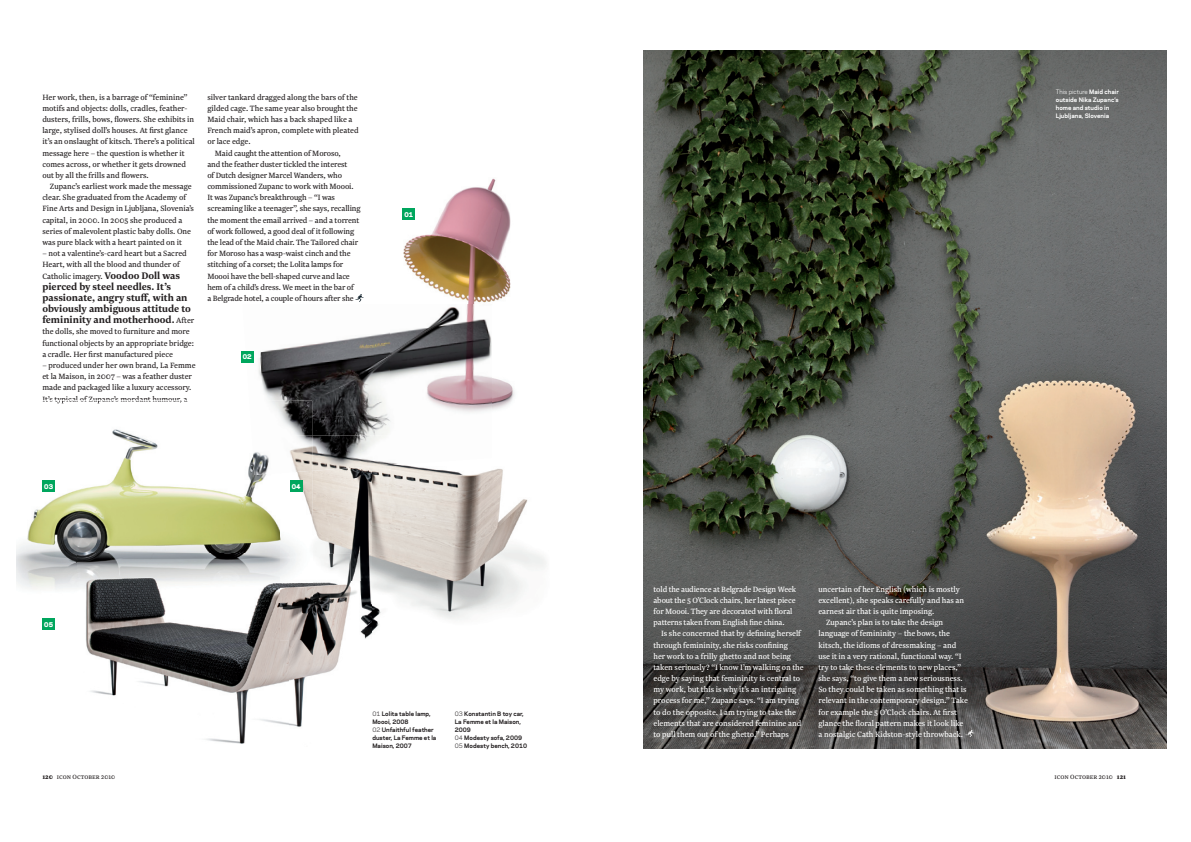
<style>
.page{position:relative;width:1191px;height:842px;background:#fff}
.page>*{position:absolute;margin:0;border:0;box-sizing:border-box;transform-origin:0 0}
.t1{font:700 11.2px/11.2px "Newzald";color:#231f20}
.t2{font:8.9px/11.2px "Newzald";color:#231f20}
.t3{font:8.9px/11.2px "Newzald";color:#fff}
.t4{font:7.2px "Newzald";color:#231f20}
.t5{font:800 6.3px "Galaxie Polaris";color:#fff}
.t6{font:700 5.8px/8.1px "Galaxie Polaris";color:#231f20}
.t7{font:700 5.8px/8.1px "Galaxie Polaris";color:#fff}
.s1{font-weight:700;font-size:11.2px}
.s2{font-weight:400;font-size:8.9px}
.s3{font-weight:400}
.s4{font-weight:900}
</style>
<div class="page">
<img style="left:643px;top:51px;width:523px;height:697px">
<img style="left:402px;top:178px;width:113px;height:232px">
<img style="left:86px;top:602px;width:203px;height:142px">
<img style="left:289px;top:640px;width:53px;height:87px">
<img style="left:242px;top:332px;width:149px;height:80px">
<img style="left:312px;top:412px;width:79px;height:54px">
<img style="left:391px;top:304px;width:100px;height:109px">
<img style="left:371px;top:435px;width:175px;height:197px">
<img style="left:312px;top:466px;width:60px;height:115px">
<img style="left:351px;top:581px;width:21px;height:58px">
<img style="left:280px;top:554px;width:71px;height:86px">
<img style="left:16px;top:401px;width:264px;height:172px">
<img style="left:43px;top:401px;width:63px;height:2px">
<img style="left:106px;top:401px;width:81px;height:2px">
<img style="left:77px;top:554px;width:203px;height:48px">
<img style="left:249px;top:401px;width:63px;height:74px">
<img style="left:280px;top:473px;width:32px;height:129px">
<img style="left:280px;top:435px;width:32px;height:38px">
<div style="left:42px;top:481px;width:13px;height:11px;background:#00a65d"></div>
<div style="left:290px;top:481px;width:12px;height:11px;background:#00a65d"></div>
<div style="left:241px;top:351px;width:13px;height:11px;background:#00a65d"></div>
<div style="left:402px;top:209px;width:13px;height:11px;background:#00a65d"></div>
<div style="left:42px;top:619px;width:13px;height:11px;background:#00a65d"></div>
<svg style="left:355px;top:294px;width:9px;height:7px"></svg>
<svg style="left:965px;top:730px;width:9px;height:7px"></svg>
<p class="t2" style="left:42px;top:91px;width:154px">Her work, then, is a barrage of “feminine” motifs and objects: dolls, cradles, feather&shy;dusters, frills, bows, flowers. She exhibits in large, stylised doll’s houses. At first glance it’s an onslaught of kitsch. There’s a political message here – the question is whether it comes across, or whether it gets drowned out by all the frills and flowers.</p>
<p class="t2" style="left:42px;top:181px;width:153px;text-indent:8px">Zupanc’s earliest work made the message clear. She graduated from the Academy of Fine Arts and Design in Ljubljana, Slovenia’s capital, in 2000. In 2005 she produced a series of malevolent plastic baby dolls. One was pure black with a heart painted on it</p>
<p class="t2" style="left:42px;top:248px;width:146px">– not a valentine’s-card heart but a Sacred<br>Heart, with all the blood and thunder of<br>Catholic imagery. <span class="s1">Voodoo Doll was</span></p>
<p class="t1" style="left:42px;top:280px;width:153px">pierced by steel needles. It’s passionate, angry stuff, with an obviously ambiguous attitude to femininity and motherhood. <span class="s2">After</span></p>
<p class="t2" style="left:42px;top:326px;width:153px">the dolls, she moved to furniture and more functional objects by an appropriate bridge: a cradle. Her first manufactured piece</p>
<p class="t2" style="left:42px;top:360px;width:155px">– produced under her own brand, La Femme et la Maison, in 2007 – was a feather duster made and packaged like a luxury accessory.<br>It’s typical of Zupanc’s mordant humour, a</p>
<p class="t2" style="left:207px;top:91px;width:152px">silver tankard dragged along the bars of the</p>
<p class="t2" style="left:207px;top:102px;width:152px">gilded cage. The same year also brought the</p>
<p class="t2" style="left:207px;top:114px;width:147px">Maid chair, which has a back shaped like a</p>
<p class="t2" style="left:207px;top:125px;width:153px">French maid’s apron, complete with pleated</p>
<p class="t2" style="left:207px;top:136px;width:45px">or lace edge.</p>
<p class="t2" style="left:215px;top:147px;width:127px">Maid caught the attention of Moroso,</p>
<p class="t2" style="left:207px;top:158px;width:141px">and the feather duster tickled the interest</p>
<p class="t2" style="left:207px;top:169px;width:136px">of Dutch designer Marcel Wanders, who</p>
<p class="t2" style="left:207px;top:181px;width:148px">commissioned Zupanc to work with Moooi.</p>
<p class="t2" style="left:207px;top:192px;width:129px">It was Zupanc’s breakthrough – “I was</p>
<p class="t2" style="left:207px;top:203px;width:155px">screaming like a teenager”, she says, recalling</p>
<p class="t2" style="left:207px;top:214px;width:153px">the moment the email arrived – and a torrent</p>
<p class="t2" style="left:207px;top:225px;width:148px">of work followed, a good deal of it following</p>
<p class="t2" style="left:207px;top:237px;width:152px">the lead of the Maid chair. The Tailored chair</p>
<p class="t2" style="left:207px;top:248px;width:145px">for Moroso has a wasp-waist cinch and the</p>
<p class="t2" style="left:207px;top:259px;width:137px">stitching of a corset; the Lolita lamps for</p>
<p class="t2" style="left:207px;top:270px;width:144px">Moooi have the bell-shaped curve and lace</p>
<p class="t2" style="left:207px;top:281px;width:148px">hem of a child’s dress. We meet in the bar of</p>
<p class="t2" style="left:207px;top:292px;width:148px">a Belgrade hotel, a couple of hours after she</p>
<p class="t5" style="left:243px;top:353px;width:10px">02</p>
<p class="t5" style="left:44px;top:482px;width:10px">03</p>
<p class="t5" style="left:292px;top:482px;width:10px">04</p>
<p class="t5" style="left:404px;top:210px;width:10px">01</p>
<p class="t5" style="left:44px;top:620px;width:10px">05</p>
<p class="t6" style="left:372px;top:709px;width:66px"><span class="s3">01</span> Lolita table lamp,<br>Moooi, 2008<br><span class="s3">02</span> Unfaithful feather duster, La Femme et la<br>Maison, 2007</p>
<p class="t6" style="left:455px;top:709px;width:74px"><span class="s3">03</span> Konstantin B toy car,<br>La Femme et la Maison,<br>2009<br><span class="s3">04</span> Modesty sofa, 2009<br><span class="s3">05</span> Modesty bench, 2010</p>
<p class="t7" style="left:1055px;top:87px;width:65px"><span class="s3">This picture</span> Maid chair outside Nika Zupanc’s home and studio in<br>Ljubljana, Slovenia</p>
<p class="t3" style="left:653px;top:583px;width:144px">told the audience at Belgrade Design Week about the 5 O’Clock chairs, her latest piece for Moooi. They are decorated with floral patterns taken from English fine china.</p>
<p class="t3" style="left:653px;top:628px;width:152px;text-indent:8px">Is she concerned that by defining herself through femininity, she risks confining<br>her work to a frilly ghetto and not being taken seriously? “I know I’m walking on the edge by saying that femininity is central to my work, but this is why it’s an intriguing process for me,” Zupanc says. “I am trying to do the opposite. I am trying to take the elements that are considered feminine and to pull them out of the ghetto.” Perhaps</p>
<p class="t3" style="left:818px;top:583px;width:143px">uncertain of her English (which is mostly</p>
<p class="t3" style="left:818px;top:594px;width:147px">excellent), she speaks carefully and has an</p>
<p class="t3" style="left:818px;top:605px;width:117px">earnest air that is quite imposing.</p>
<p class="t3" style="left:826px;top:617px;width:119px">Zupanc’s plan is to take the design</p>
<p class="t3" style="left:818px;top:628px;width:133px">language of femininity – the bows, the</p>
<p class="t3" style="left:818px;top:639px;width:139px">kitsch, the idioms of dressmaking – and</p>
<p class="t3" style="left:818px;top:650px;width:144px">use it in a very rational, functional way. “I</p>
<p class="t3" style="left:818px;top:661px;width:144px">try to take these elements to new places,”</p>
<p class="t3" style="left:818px;top:673px;width:146px">she says, “to give them a new seriousness.</p>
<p class="t3" style="left:818px;top:684px;width:150px">So they could be taken as something that is</p>
<p class="t3" style="left:818px;top:695px;width:151px">relevant in the contemporary design.” Take</p>
<p class="t3" style="left:818px;top:706px;width:140px">for example the 5 O’Clock chairs. At first</p>
<p class="t3" style="left:818px;top:717px;width:146px">glance the floral pattern makes it look like</p>
<p class="t3" style="left:818px;top:728px;width:146px">a nostalgic Cath Kidston-style throwback.</p>
<p class="t4" style="left:42px;top:773px;width:74px"><span class="s4">120</span> icon October 2010</p>
<p class="t4" style="left:1054px;top:773px;width:73px">icon October 2010 <span class="s4">121</span></p>
</div>
